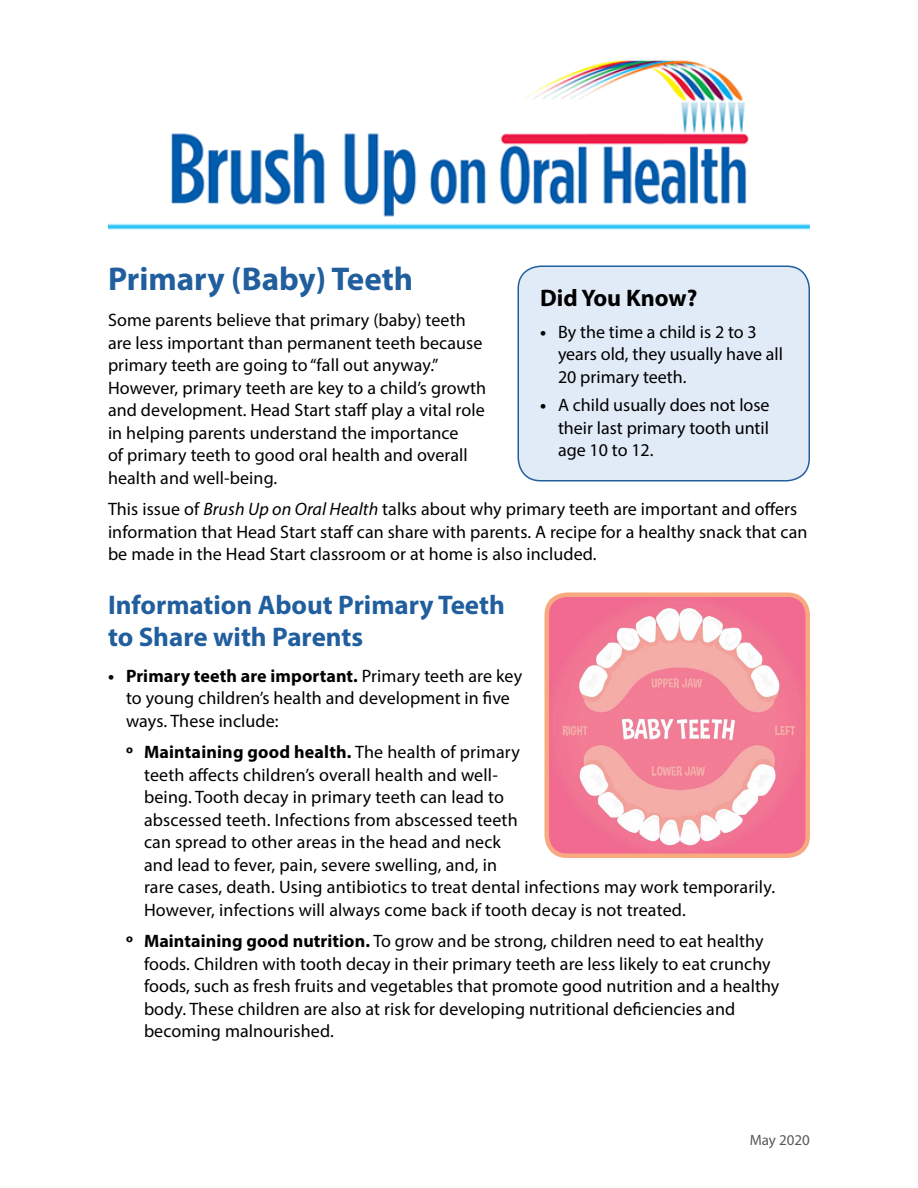
<style>
.page{position:relative;width:918px;height:1188px;background:#fff}
.page>*{position:absolute;margin:0;border:0;box-sizing:border-box;transform-origin:0 0}
.Heading_1{font:700 33px "Myriad Pro";color:#215e9e}
.Heading_1-2{font:700 27px/31.5px "Myriad Pro";color:#215e9e}
.Heading_1-3{font:700 24px "Myriad Pro";color:#000}
.Body_text{font:18px/22.5px "Myriad Pro";letter-spacing:.005em;color:#000}
.t1{font:15px "Myriad Pro";color:#58595b}
.s1{font-style:italic}
.s2{font-weight:700}
</style>
<div class="page">
<img style="left:108px;top:60px;width:702px;height:170px">
<div style="left:518px;top:266px;width:291px;height:215px;background:#e1ebf7;border-radius:22px"></div>
<div style="left:518px;top:266px;width:292px;height:216px;border:2px solid #215e9e;border-radius:22px"></div>
<img style="left:549px;top:597px;width:259px;height:256px">
<div style="left:544px;top:592px;width:266px;height:266px;border:4px solid #f9a980;border-radius:20px"></div>
<h1 class="Heading_1" style="left:108px;top:258px;width:307px">Primary (Baby) Teeth</h1>
<p class="Body_text" style="left:108px;top:309px;width:380px">Some parents believe that primary (baby) teeth are less important than permanent teeth because primary teeth are going to “fall out anyway.” However, primary teeth are key to a child’s growth and development. Head Start staff play a vital role in helping parents understand the importance<br>of primary teeth to good oral health and overall health and well-being.</p>
<p class="Body_text" style="left:108px;top:498px;width:701px">This issue of <span class="s1">Brush Up on Oral Health</span> talks about why primary teeth are important and offers information that Head Start staff can share with parents. A recipe for a healthy snack that can be made in the Head Start classroom or at home is also included.</p>
<h1 class="Heading_1-2" style="left:108px;top:589px;width:398px">Information About Primary Teeth to Share with Parents</h1>
<p class="Body_text" style="left:126px;top:664px;width:398px;text-indent:-18px"><span class="s2">• Primary teeth are important.</span> Primary teeth are key to young children’s health and development in five ways. These include:</p>
<p class="Body_text" style="left:144px;top:741px;width:633px;text-indent:-18px"><span class="s2">º Maintaining good health.</span> The health of primary<br>teeth affects children’s overall health and well-<br>being. Tooth decay in primary teeth can lead to<br>abscessed teeth. Infections from abscessed teeth<br>can spread to other areas in the head and neck<br>and lead to fever, pain, severe swelling, and, in<br>rare cases, death. Using antibiotics to treat dental infections may work temporarily.<br>However, infections will always come back if tooth decay is not treated.</p>
<p class="Body_text" style="left:144px;top:930px;width:637px;text-indent:-18px"><span class="s2">º Maintaining good nutrition.</span> To grow and be strong, children need to eat healthy foods. Children with tooth decay in their primary teeth are less likely to eat crunchy foods, such as fresh fruits and vegetables that promote good nutrition and a healthy body. These children are also at risk for developing nutritional deficiencies and becoming malnourished.</p>
<h1 class="Heading_1-3" style="left:540px;top:282px;width:159px">Did You Know?</h1>
<p class="Body_text" style="left:558px;top:320px;width:227px;text-indent:-18px"><span class="s2">•</span> By the time a child is 2 to 3 years old, they usually have all<br>20 primary teeth.</p>
<p class="Body_text" style="left:558px;top:393px;width:213px;text-align:justify;text-indent:-18px"><span class="s2">•</span> A child usually does not lose their last primary tooth until age 10 to 12.</p>
<p class="t1" style="left:750px;top:1131px;width:62px">May 2020</p>
</div>
